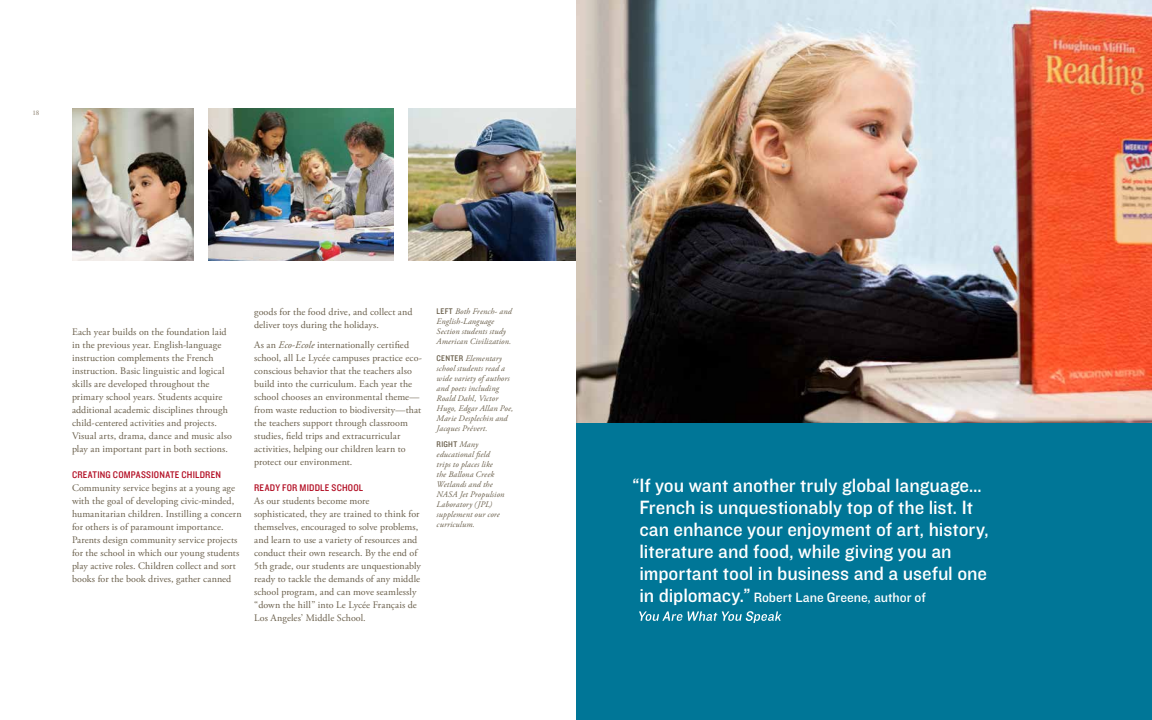
<style>
.page{position:relative;width:1152px;height:720px;background:#fff}
.page>*{position:absolute;margin:0;border:0;box-sizing:border-box;transform-origin:0 0}
.t1{font:20px/22px "Knockout HTF31 Junior Middlewt";color:#fff}
.t2{font:14px "Knockout HTF31 Junior Middlewt";color:#fff}
.t3{font:10px/13px "Adobe Garamond Pro";letter-spacing:.01em;color:#695e4a}
.t4{font:10px "Knockout HTF30 Junior Welterwt";letter-spacing:.02em;color:#b30f25}
.t5{font:italic 8.5px/10px "Adobe Garamond Pro";letter-spacing:.015em;color:#695e4a}
.t6{font:8.5px "Knockout HTF30 Junior Welterwt";letter-spacing:.03em;color:#695e4a}
.t7{font:600 7px "Adobe Garamond Pro";color:#a2988a}
.s1{font-style:italic}
.s2{font-family:"Knockout HTF30 Junior Welterwt";font-style:normal}
.s3{font-family:"Adobe Garamond Pro";font-style:italic}
.s4{font-size:20px}
</style>
<div class="page">
<div style="left:576px;top:423px;width:576px;height:297px;background:#007697"></div>
<img style="left:576px;top:0;width:576px;height:423px">
<img style="left:408px;top:108px;width:168px;height:153px">
<img style="left:72px;top:108px;width:122px;height:153px">
<img style="left:208px;top:108px;width:186px;height:153px">
<svg style="left:639px;top:611px;width:143px;height:12px"></svg>
<p class="t7" style="left:33px;top:109px;width:8px">18</p>
<p class="t3" style="left:72px;top:325px;width:161px">Each year builds on the foundation laid in the previous year. English-language instruction complements the French instruction. Basic linguistic and logical skills are developed throughout the primary school years. Students acquire additional academic disciplines through child-centered activities and projects.<br>Visual arts, drama, dance and music also play an important part in both sections.</p>
<p class="t4" style="left:72px;top:469px;width:151px">CREATING COMPASSIONATE CHILDREN</p>
<p class="t3" style="left:72px;top:481px;width:171px">Community service begins at a young age with the goal of developing civic-minded, humanitarian children. Instilling a concern for others is of paramount importance.<br>Parents design community service projects for the school in which our young students play active roles. Children collect and sort books for the book drives, gather canned</p>
<p class="t3" style="left:254px;top:306px;width:160px">goods for the food drive, and collect and deliver toys during the holidays.</p>
<p class="t3" style="left:254px;top:338px;width:169px">As an <span class="s1">Eco-Ecole</span> internationally certified school, all Le Lycée campuses practice eco&shy;conscious behavior that the teachers also build into the curriculum. Each year the school chooses an environmental theme— from waste reduction to biodiversity—that the teachers support through classroom studies, field trips and extracurricular activities, helping our children learn to protect our environment.</p>
<p class="t4" style="left:254px;top:482px;width:111px">READY FOR MIDDLE SCHOOL</p>
<p class="t3" style="left:254px;top:494px;width:168px">As our students become more sophisticated, they are trained to think for themselves, encouraged to solve problems, and learn to use a variety of resources and conduct their own research. By the end of 5th grade, our students are unquestionably ready to tackle the demands of any middle school program, and can move seamlessly “down the hill” into Le Lycée Français de Los Angeles’ Middle School.</p>
<p class="t5" style="left:437px;top:307px;width:77px"><span class="s2">LEFT</span> Both French- and<br>English-Language<br>Section students study<br>American Civilization.</p>
<p class="t5" style="left:437px;top:353px;width:78px"><span class="s2">CENTER</span> Elementary school students read a wide variety of authors and poets including<br>Roald Dahl, Victor<br>Hugo, Edgar Allan Poe,<br>Marie Desplechin and<br>Jacques Prévert.</p>
<p class="t6" style="left:437px;top:440px;width:43px">RIGHT <span class="s3">Many</span></p>
<p class="t5" style="left:437px;top:450px;width:69px">educational field trips to places like the Ballona Creek<br>Wetlands and the<br>NASA Jet Propulsion<br>Laboratory (JPL) supplement our core curriculum.</p>
<h1 class="t1" style="left:639px;top:475px;width:351px;text-indent:-7px">“If you want another truly global language… French is unquestionably top of the list. It can enhance your enjoyment of art, history, literature and food, while giving you an important tool in business and a useful one</h1>
<h2 class="t2" style="left:639px;top:590px;width:288px"><span class="s4">in diplomacy.”</span> Robert Lane Greene, author of</h2>
</div>
